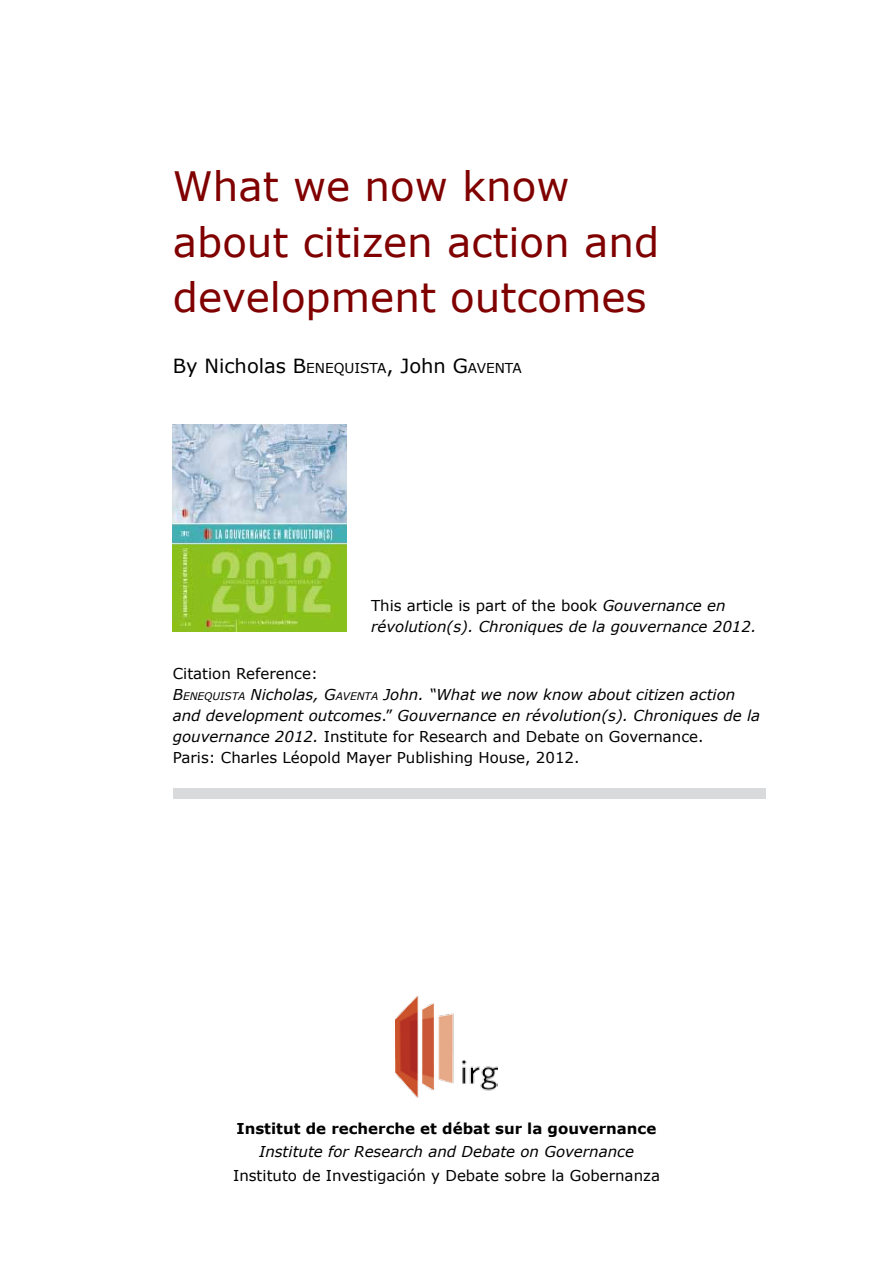
<style>
.page{position:relative;width:893px;height:1263px;background:#fff}
.page>*{position:absolute;margin:0;border:0;box-sizing:border-box;transform-origin:0 0}
.t1{font:40.5px/55.5px "Verdana";color:#800000}
.t2{font:19.5px "Verdana";color:#000}
.t3{font:italic 15px/21px "Verdana";color:#000}
.t4{font:15px "Verdana";color:#000}
.t5{font:700 15px "Verdana";color:#000}
.s1{font-style:inherit}
.s2{font-size:13.65px}
.s3{font-style:normal}
.s4{font-size:10.5px}
</style>
<div class="page">
<img style="left:173px;top:425px;width:174px;height:207px">
<img style="left:395px;top:995px;width:102px;height:102px">
<div style="left:173px;top:788px;width:592px;height:10px;background:#d9dadb"></div>
<h1 class="t1" style="left:173px;top:157px;width:488px">What we now know about citizen action and development outcomes</h1>
<h2 class="t2" style="left:173px;top:354px;width:351px">By Nicholas <span class="s1">B</span><span class="s2">ENEQUISTA</span>, John <span class="s1">G</span><span class="s2">AVENTA</span></h2>
<p class="t3" style="left:371px;top:594px;width:387px"><span class="s3">This article is part of the book</span> Gouvernance en révolution(s). Chroniques de la gouvernance 2012.</p>
<p class="t3" style="left:173px;top:663px;width:589px"><span class="s3">Citation Reference:<br></span><span class="s1">B</span><span class="s4">ENEQUISTA</span> Nicholas<span class="s1">, G</span><span class="s4">AVENTA</span> John. “What we now know about citizen action and development outcomes<span class="s3">.”</span> Gouvernance en révolution(s). Chroniques de la gouvernance 2012. <span class="s3">Institute for Research and Debate on Governance.<br>Paris: Charles Léopold Mayer Publishing House, 2012.</span></p>
<p class="t5" style="left:237px;top:1119px;width:421px">Institut de recherche et débat sur la gouvernance</p>
<p class="t3" style="left:259px;top:1141px;width:377px">Institute for Research and Debate on Governance</p>
<p class="t4" style="left:233px;top:1166px;width:429px">Instituto de Investigación y Debate sobre la Gobernanza</p>
</div>
